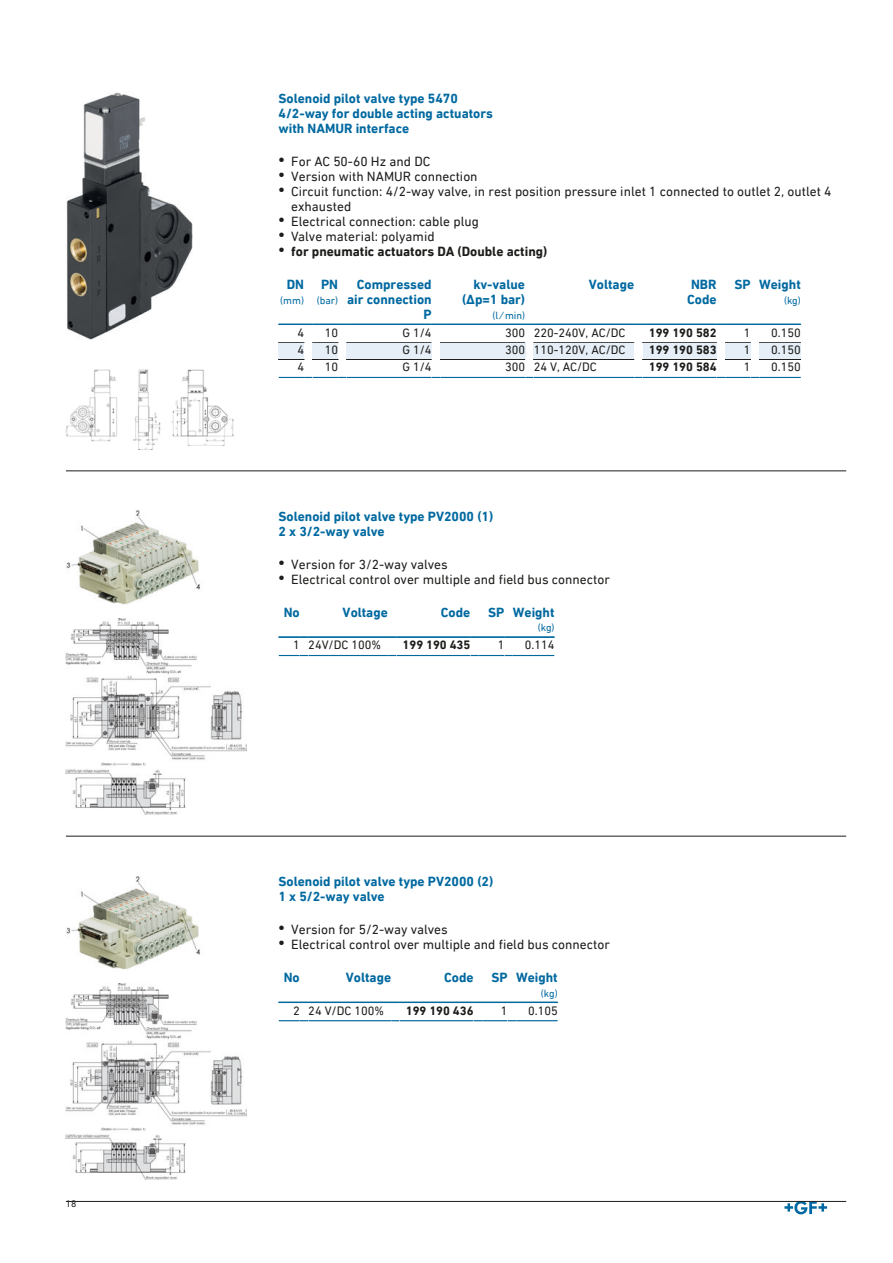
<style>
.page{position:relative;width:893px;height:1263px;background:#fff}
.page>*{position:absolute;margin:0;border:0;box-sizing:border-box;transform-origin:0 0}
.t1{font:13.5px/15px "DIN Next W1 G";color:#1d1d1b}
.t2{font:700 13.5px/15px "DIN Next W1 G";color:#0069a0}
.t3{font:700 13.5px "DIN Next W1 G";color:#1d1d1b}
.t4{font:12.3px "DIN Next W1 G";color:#1d1d1b}
.t5{font:700 12.3px "DIN Next W1 G";color:#1d1d1b}
.t6{font:10.5px "DIN Next W1 G";color:#0069a0}
.t7{font:9.75px "DIN Next W1 G";color:#1d1d1b}
.s1{font-family:"Arial Unicode MS";font-size:18px}
.s2{font-family:"Arial Unicode MS";font-weight:400;font-size:18px}
</style>
<div class="page">
<svg style="left:784px;top:1202px;width:43px;height:12px"></svg>
<hr style="left:66px;top:471px;width:780px;height:1px;background:#1d1d1b">
<img style="left:66px;top:92px;width:127px;height:248px">
<img style="left:66px;top:369px;width:168px;height:80px">
<hr style="left:347px;top:323px;width:85px;height:1px;background:#0069a0">
<hr style="left:440px;top:323px;width:85px;height:1px;background:#0069a0">
<hr style="left:534px;top:323px;width:100px;height:1px;background:#0069a0">
<hr style="left:643px;top:323px;width:74px;height:1px;background:#0069a0">
<hr style="left:759px;top:323px;width:42px;height:1px;background:#0069a0">
<svg style="left:279px;top:323px;width:68px;height:2px"></svg>
<hr style="left:347px;top:324px;width:85px;height:1px;background:#0069a0">
<svg style="left:432px;top:323px;width:8px;height:2px"></svg>
<hr style="left:440px;top:324px;width:85px;height:1px;background:#0069a0">
<svg style="left:525px;top:323px;width:9px;height:2px"></svg>
<hr style="left:534px;top:324px;width:100px;height:1px;background:#0069a0">
<svg style="left:634px;top:323px;width:9px;height:2px"></svg>
<hr style="left:643px;top:324px;width:74px;height:1px;background:#0069a0">
<svg style="left:717px;top:323px;width:42px;height:2px"></svg>
<hr style="left:759px;top:324px;width:42px;height:1px;background:#0069a0">
<div style="left:279px;top:342px;width:25px;height:17px;background:#e6eff7"></div>
<svg style="left:279px;top:342px;width:25px;height:1px"></svg>
<div style="left:313px;top:342px;width:25px;height:17px;background:#e6eff7"></div>
<svg style="left:313px;top:342px;width:25px;height:1px"></svg>
<div style="left:347px;top:342px;width:85px;height:17px;background:#e6eff7"></div>
<svg style="left:347px;top:342px;width:85px;height:1px"></svg>
<div style="left:440px;top:342px;width:85px;height:17px;background:#e6eff7"></div>
<svg style="left:440px;top:342px;width:85px;height:1px"></svg>
<div style="left:534px;top:342px;width:100px;height:17px;background:#e6eff7"></div>
<svg style="left:534px;top:342px;width:100px;height:1px"></svg>
<div style="left:643px;top:342px;width:74px;height:17px;background:#e6eff7"></div>
<svg style="left:643px;top:342px;width:74px;height:1px"></svg>
<div style="left:725px;top:342px;width:26px;height:17px;background:#e6eff7"></div>
<svg style="left:725px;top:342px;width:26px;height:1px"></svg>
<div style="left:759px;top:342px;width:42px;height:17px;background:#e6eff7"></div>
<svg style="left:759px;top:342px;width:42px;height:1px"></svg>
<svg style="left:279px;top:359px;width:25px;height:1px"></svg>
<svg style="left:313px;top:359px;width:25px;height:1px"></svg>
<svg style="left:347px;top:359px;width:85px;height:1px"></svg>
<svg style="left:440px;top:359px;width:85px;height:1px"></svg>
<svg style="left:534px;top:359px;width:100px;height:1px"></svg>
<svg style="left:643px;top:359px;width:74px;height:1px"></svg>
<svg style="left:725px;top:359px;width:26px;height:1px"></svg>
<svg style="left:759px;top:359px;width:42px;height:1px"></svg>
<svg style="left:279px;top:377px;width:522px;height:1px"></svg>
<hr style="left:66px;top:836px;width:780px;height:1px;background:#1d1d1b">
<img style="left:66px;top:510px;width:134px;height:95px">
<img style="left:66px;top:618px;width:181px;height:197px">
<hr style="left:308px;top:636px;width:80px;height:1px;background:#0069a0">
<hr style="left:396px;top:636px;width:74px;height:1px;background:#0069a0">
<hr style="left:513px;top:636px;width:42px;height:1px;background:#0069a0">
<svg style="left:279px;top:636px;width:29px;height:2px"></svg>
<hr style="left:308px;top:637px;width:80px;height:1px;background:#0069a0">
<svg style="left:388px;top:636px;width:8px;height:2px"></svg>
<hr style="left:396px;top:637px;width:74px;height:1px;background:#0069a0">
<svg style="left:470px;top:636px;width:43px;height:2px"></svg>
<hr style="left:513px;top:637px;width:42px;height:1px;background:#0069a0">
<svg style="left:279px;top:655px;width:276px;height:1px"></svg>
<hr style="left:66px;top:1201px;width:780px;height:1px;background:#1d1d1b">
<img style="left:66px;top:876px;width:134px;height:94px">
<img style="left:66px;top:983px;width:181px;height:197px">
<hr style="left:308px;top:1001px;width:83px;height:1px;background:#0069a0">
<hr style="left:400px;top:1001px;width:74px;height:1px;background:#0069a0">
<hr style="left:516px;top:1001px;width:42px;height:1px;background:#0069a0">
<svg style="left:279px;top:1001px;width:29px;height:2px"></svg>
<hr style="left:308px;top:1002px;width:83px;height:1px;background:#0069a0">
<svg style="left:391px;top:1001px;width:9px;height:2px"></svg>
<hr style="left:400px;top:1002px;width:74px;height:1px;background:#0069a0">
<svg style="left:474px;top:1001px;width:42px;height:2px"></svg>
<hr style="left:516px;top:1002px;width:42px;height:1px;background:#0069a0">
<svg style="left:279px;top:1020px;width:279px;height:1px"></svg>
<p class="t7" style="left:66px;top:1197px;width:12px">18</p>
<p class="t2" style="left:279px;top:91px;width:216px">Solenoid pilot valve type 5470<br>4/2-way for double acting actuators with NAMUR interface</p>
<p class="t1" style="left:279px;top:154px;width:153px"><span class="s1">•</span> For AC 50-60 Hz and DC</p>
<p class="t1" style="left:279px;top:169px;width:201px"><span class="s1">•</span> Version with NAMUR connection</p>
<p class="t1" style="left:291px;top:184px;width:542px;text-indent:-13px"><span class="s1">•</span> Circuit function: 4/2-way valve, in rest position pressure inlet 1 connected to outlet 2, outlet 4 exhausted</p>
<p class="t1" style="left:279px;top:214px;width:202px"><span class="s1">•</span> Electrical connection: cable plug</p>
<p class="t1" style="left:279px;top:229px;width:158px"><span class="s1">•</span> Valve material: polyamid</p>
<p class="t3" style="left:279px;top:244px;width:270px"><span class="s2">•</span> for pneumatic actuators DA (Double acting)</p>
<p class="t2" style="left:287px;top:277px;width:19px">DN</p>
<p class="t6" style="left:280px;top:294px;width:25px">(mm)</p>
<p class="t2" style="left:347px;top:277px;width:86px;text-align:right">Compressed air connection<br>P</p>
<p class="t2" style="left:462px;top:277px;width:65px;text-align:right">kv-value (Δp=1 bar)</p>
<p class="t2" style="left:589px;top:277px;width:47px">Voltage</p>
<p class="t2" style="left:687px;top:277px;width:31px">NBR<br>Code</p>
<p class="t2" style="left:734px;top:277px;width:68px">SP Weight</p>
<p class="t2" style="left:321px;top:277px;width:19px">PN</p>
<p class="t6" style="left:317px;top:294px;width:23px">(bar)</p>
<p class="t6" style="left:784px;top:294px;width:18px">(kg)</p>
<p class="t6" style="left:492px;top:309px;width:34px">(l ⁄ min)</p>
<p class="t4" style="left:297px;top:325px;width:8px">4</p>
<p class="t4" style="left:325px;top:325px;width:15px">10</p>
<p class="t4" style="left:402px;top:325px;width:31px">G 1/4</p>
<p class="t4" style="left:505px;top:325px;width:122px">300 220-240V, AC/DC</p>
<p class="t5" style="left:649px;top:325px;width:69px">199 190 582</p>
<p class="t4" style="left:744px;top:325px;width:8px">1</p>
<p class="t4" style="left:771px;top:325px;width:31px">0.150</p>
<p class="t4" style="left:297px;top:343px;width:8px">4</p>
<p class="t4" style="left:325px;top:343px;width:15px">10</p>
<p class="t4" style="left:402px;top:343px;width:31px">G 1/4</p>
<p class="t4" style="left:505px;top:343px;width:122px">300 110-120V, AC/DC</p>
<p class="t5" style="left:649px;top:343px;width:69px">199 190 583</p>
<p class="t4" style="left:744px;top:343px;width:8px">1</p>
<p class="t4" style="left:771px;top:343px;width:31px">0.150</p>
<p class="t4" style="left:297px;top:360px;width:8px">4</p>
<p class="t4" style="left:325px;top:360px;width:15px">10</p>
<p class="t4" style="left:402px;top:360px;width:31px">G 1/4</p>
<p class="t4" style="left:505px;top:360px;width:93px">300 24 V, AC/DC</p>
<p class="t5" style="left:649px;top:360px;width:69px">199 190 584</p>
<p class="t4" style="left:744px;top:360px;width:8px">1</p>
<p class="t4" style="left:771px;top:360px;width:31px">0.150</p>
<p class="t2" style="left:279px;top:508px;width:216px">Solenoid pilot valve type PV2000 (1)<br>2 x 3/2-way valve</p>
<p class="t1" style="left:279px;top:557px;width:171px"><span class="s1">•</span> Version for 3/2-way valves</p>
<p class="t1" style="left:279px;top:572px;width:333px"><span class="s1">•</span> Electrical control over multiple and field bus connector</p>
<p class="t2" style="left:284px;top:605px;width:17px">No</p>
<p class="t2" style="left:343px;top:605px;width:47px">Voltage</p>
<p class="t2" style="left:441px;top:605px;width:31px">Code</p>
<p class="t2" style="left:488px;top:605px;width:68px">SP Weight</p>
<p class="t6" style="left:538px;top:622px;width:18px">(kg)</p>
<p class="t4" style="left:293px;top:638px;width:90px">1 24V/DC 100%</p>
<p class="t5" style="left:403px;top:638px;width:69px">199 190 435</p>
<p class="t4" style="left:498px;top:638px;width:8px">1</p>
<p class="t4" style="left:525px;top:638px;width:31px">0.114</p>
<p class="t2" style="left:279px;top:874px;width:216px">Solenoid pilot valve type PV2000 (2)<br>1 x 5/2-way valve</p>
<p class="t1" style="left:279px;top:922px;width:171px"><span class="s1">•</span> Version for 5/2-way valves</p>
<p class="t1" style="left:279px;top:937px;width:333px"><span class="s1">•</span> Electrical control over multiple and field bus connector</p>
<p class="t2" style="left:284px;top:970px;width:17px">No</p>
<p class="t2" style="left:346px;top:970px;width:47px">Voltage</p>
<p class="t2" style="left:444px;top:970px;width:31px">Code</p>
<p class="t2" style="left:491px;top:970px;width:68px">SP Weight</p>
<p class="t6" style="left:541px;top:987px;width:18px">(kg)</p>
<p class="t4" style="left:293px;top:1003px;width:93px">2 24 V/DC 100%</p>
<p class="t5" style="left:406px;top:1003px;width:69px">199 190 436</p>
<p class="t4" style="left:501px;top:1003px;width:8px">1</p>
<p class="t4" style="left:528px;top:1003px;width:31px">0.105</p>
</div>
